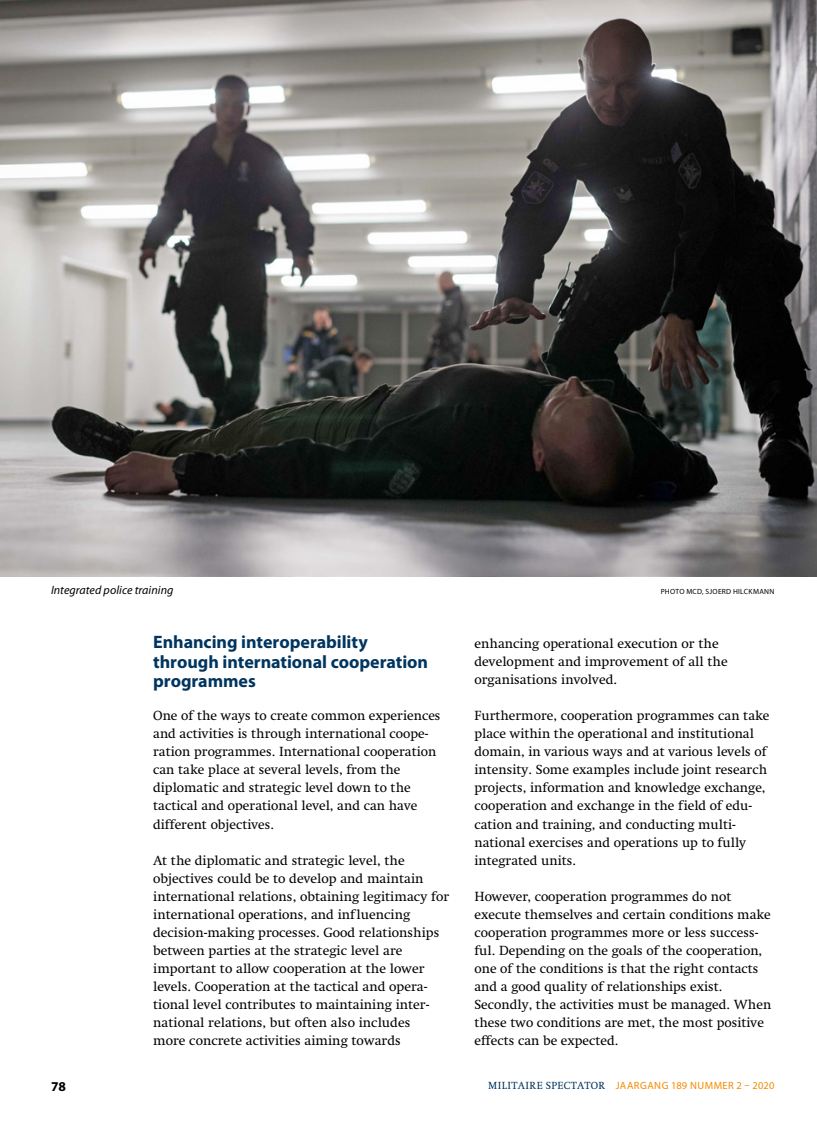
<style>
.page{position:relative;width:817px;height:1136px;background:#fff}
.page>*{position:absolute;margin:0;border:0;box-sizing:border-box;transform-origin:0 0}
.t1{font:700 18px/19.5px "Myriad Pro";letter-spacing:-.005em;color:#00355f}
.t2{font:13.5px/18px "Swift LT Std";color:#000}
.t3{font:700 13.5px "Myriad Pro";color:#000}
.t4{font:italic 12px "Myriad Pro";letter-spacing:.005em;color:#000}
.t5{font:10.5px "Myriad Pro";letter-spacing:.045em;color:#f38a00}
.t6{font:7.5px "Myriad Pro";letter-spacing:.04em;color:#000}
.s1{font-family:"Swift LT Std";color:#00355f}
</style>
<div class="page">
<img style="left:0;top:0;width:816px;height:576px">
<p class="t4" style="left:51px;top:583px;width:124px">Integrated police training</p>
<p class="t6" style="left:660px;top:587px;width:115px">PHOTO MCD, SJOERD HILCKMANN</p>
<h1 class="t1" style="left:153px;top:632px;width:276px">Enhancing interoperability through international cooperation programmes</h1>
<p class="t2" style="left:153px;top:707px;width:289px">One of the ways to create common experiences and activities is through international coope&shy;ration programmes. International cooperation can take place at several levels, from the diplomatic and strategic level down to the tactical and operational level, and can have different objectives.</p>
<p class="t2" style="left:153px;top:851px;width:298px">At the diplomatic and strategic level, the objectives could be to develop and maintain international relations, obtaining legitimacy for international operations, and influencing decision-making processes. Good relationships between parties at the strategic level are important to allow cooperation at the lower levels. Cooperation at the tactical and opera&shy;tional level contributes to maintaining inter&shy;national relations, but often also includes<br>more concrete activities aiming towards</p>
<p class="t2" style="left:474px;top:635px;width:255px">enhancing operational execution or the development and improvement of all the organisations involved.</p>
<p class="t2" style="left:474px;top:707px;width:296px">Furthermore, cooperation programmes can take place within the operational and institutional domain, in various ways and at various levels of intensity. Some examples include joint research projects, information and knowledge exchange, cooperation and exchange in the field of edu&shy;cation and training, and conducting multi&shy;national exercises and operations up to fully integrated units.</p>
<p class="t2" style="left:474px;top:887px;width:298px">However, cooperation programmes do not execute themselves and certain conditions make cooperation programmes more or less success&shy;ful. Depending on the goals of the cooperation, one of the conditions is that the right contacts and a good quality of relationships exist.<br>Secondly, the activities must be managed. When these two conditions are met, the most positive effects can be expected.</p>
<p class="t3" style="left:51px;top:1077px;width:16px">78</p>
<p class="t5" style="left:488px;top:1078px;width:287px"><span class="s1">MILITAIRE SPECTATOR</span> JAARGANG 189 NUMMER 2 – 2020</p>
</div>
